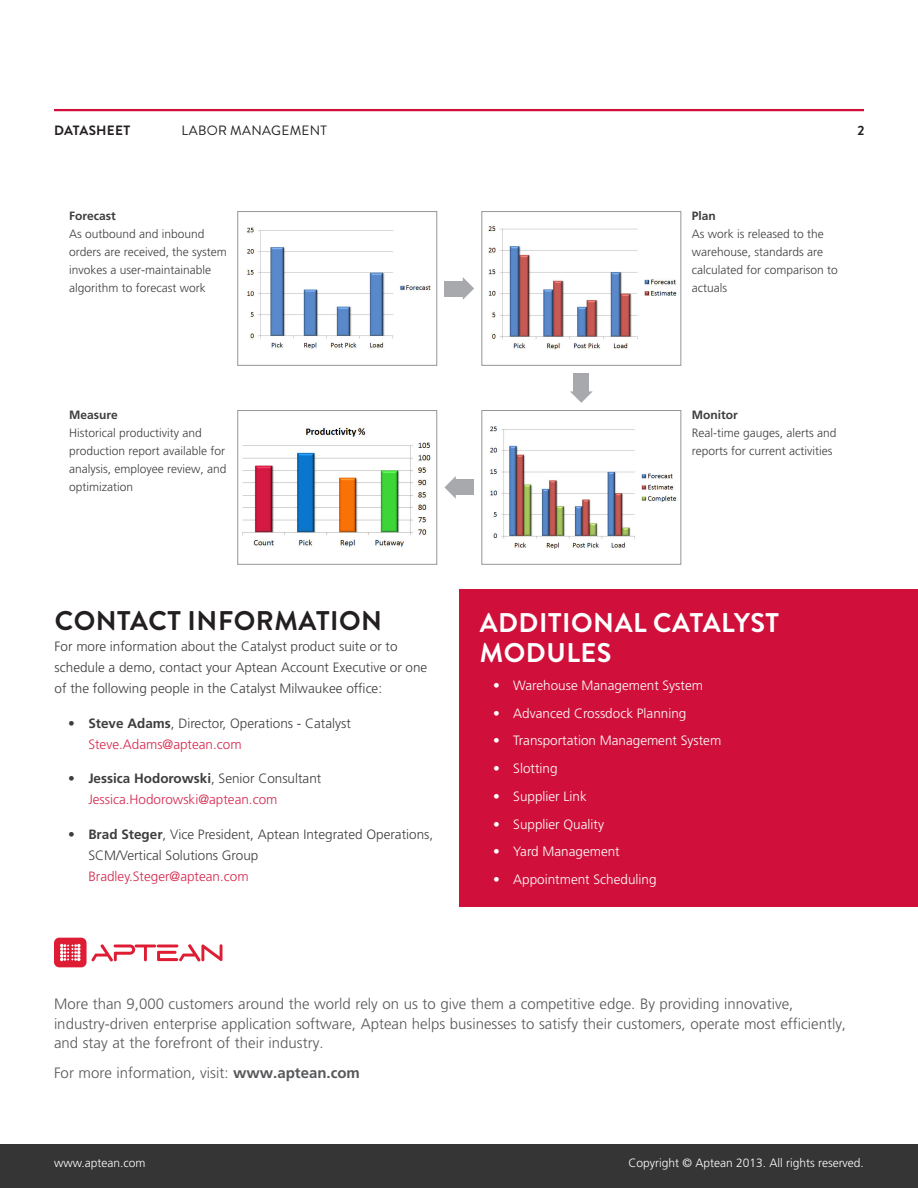
<style>
.page{position:relative;width:918px;height:1188px;background:#fff}
.page>*{position:absolute;margin:0;border:0;box-sizing:border-box;transform-origin:0 0}
.t1{font:700 27px/30px "Brandon Grotesque";letter-spacing:.02em;color:#fff}
.t2{font:700 27px "Brandon Grotesque";letter-spacing:.02em;color:#231f20}
.WP11_Normal_Numberin{font:300 15px/19.5px "Frutiger LT Std";color:#57585a}
.Bullet{font:300 13.5px/21px "Frutiger LT Std";color:#3e3e3f}
.Bullet-2{font:300 13.5px "Frutiger LT Std";color:#fff}
.Bullet-3{font:300 13.5px/21px "Frutiger LT Std";color:#d5284e}
.t3{font:13.5px "Brandon Grotesque";letter-spacing:.02em;color:#231f20}
.t4{font:700 13.5px "Brandon Grotesque";letter-spacing:.02em;color:#231f20}
.t5{font:300 12px/18px "Frutiger LT Std";color:#3e3e3f}
.t6{font:300 12px "Frutiger LT Std";color:#fff}
.s1{font-weight:700}
.s2{color:#d5284e}
.s3{font-weight:700;color:#3e3e3f}
.s4{color:#3e3e3f}
</style>
<div class="page">
<div style="left:0;top:1144px;width:918px;height:44px;background:#363536"></div>
<hr style="left:54px;top:109px;width:810px;height:2px;background:#d0103a">
<div style="left:54px;top:938px;width:33px;height:29px;background:#de1d34;border-radius:5px"></div>
<svg style="left:60px;top:944px;width:21px;height:17px"></svg>
<svg style="left:91px;top:944px;width:131px;height:17px"></svg>
<div style="left:459px;top:589px;width:459px;height:318px;background:#d0103a"></div>
<img style="left:247px;top:227px;width:184px;height:122px">
<div style="left:237px;top:211px;width:200px;height:155px;border:1px solid #939598"></div>
<img style="left:488px;top:226px;width:189px;height:124px">
<div style="left:481px;top:211px;width:200px;height:155px;border:1px solid #939598"></div>
<img style="left:242px;top:427px;width:189px;height:120px">
<div style="left:237px;top:410px;width:200px;height:155px;border:1px solid #939598"></div>
<img style="left:489px;top:426px;width:188px;height:123px">
<div style="left:481px;top:410px;width:200px;height:155px;border:1px solid #939598"></div>
<div style="left:444px;top:281px;width:21px;height:15px;background:#a8a9ad"></div>
<svg style="left:463px;top:277px;width:11px;height:23px"></svg>
<div style="left:454px;top:480px;width:20px;height:15px;background:#a8a9ad"></div>
<svg style="left:444px;top:476px;width:12px;height:23px"></svg>
<div style="left:574px;top:373px;width:15px;height:20px;background:#a8a9ad"></div>
<svg style="left:570px;top:391px;width:23px;height:12px"></svg>
<p class="t4" style="left:54px;top:121px;width:78px">DATASHEET</p>
<p class="t3" style="left:182px;top:121px;width:147px">LABOR MANAGEMENT</p>
<p class="t4" style="left:858px;top:121px;width:8px">2</p>
<p class="t5" style="left:69px;top:207px;width:159px"><span class="s1">Forecast<br></span>As outbound and inbound orders are received, the system invokes a user-maintainable algorithm to forecast work</p>
<p class="t5" style="left:692px;top:207px;width:148px"><span class="s1">Plan<br></span>As work is released to the warehouse, standards are calculated for comparison to actuals</p>
<p class="t5" style="left:69px;top:406px;width:159px"><span class="s1">Measure<br></span>Historical productivity and production report available for analysis, employee review, and optimization</p>
<p class="t5" style="left:692px;top:406px;width:146px"><span class="s1">Monitor<br></span>Real-time gauges, alerts and reports for current activities</p>
<p class="t2" style="left:55px;top:602px;width:329px">CONTACT INFORMATION</p>
<p class="Bullet" style="left:55px;top:636px;width:374px">For more information about the Catalyst product suite or to schedule a demo, contact your Aptean Account Executive or one of the following people in the Catalyst Milwaukee office:</p>
<p class="Bullet" style="left:88px;top:713px;width:264px;text-indent:-20px"><span class="s1">• Steve Adams</span>, Director, Operations - Catalyst<br><span class="s2">Steve.Adams@aptean.com</span></p>
<p class="Bullet-3" style="left:88px;top:768px;width:235px;text-indent:-20px"><span class="s3">• Jessica Hodorowski</span><span class="s4">, Senior Consultant<br></span>Jessica.Hodorowski@aptean.com</p>
<p class="Bullet" style="left:88px;top:824px;width:346px;text-indent:-20px"><span class="s1">• Brad Steger</span>, Vice President, Aptean Integrated Operations,<br>SCM/Vertical Solutions Group<br><span class="s2">Bradley.Steger@aptean.com</span></p>
<p class="t1" style="left:480px;top:608px;width:301px">ADDITIONAL CATALYST<br>MODULES</p>
<p class="Bullet-2" style="left:493px;top:677px;width:212px">• Warehouse Management System</p>
<p class="Bullet-2" style="left:493px;top:705px;width:195px">• Advanced Crossdock Planning</p>
<p class="Bullet-2" style="left:493px;top:733px;width:230px">• Transportation Management System</p>
<p class="Bullet-2" style="left:493px;top:761px;width:66px">• Slotting</p>
<p class="Bullet-2" style="left:493px;top:788px;width:95px">• Supplier Link</p>
<p class="Bullet-2" style="left:493px;top:816px;width:112px">• Supplier Quality</p>
<p class="Bullet-2" style="left:493px;top:844px;width:128px">• Yard Management</p>
<p class="Bullet-2" style="left:493px;top:872px;width:165px">• Appointment Scheduling</p>
<p class="WP11_Normal_Numberin" style="left:54px;top:995px;width:794px">More than 9,000 customers around the world rely on us to give them a competitive edge. By providing innovative, industry-driven enterprise application software, Aptean helps businesses to satisfy their customers, operate most efficiently, and stay at the forefront of their industry.</p>
<p class="WP11_Normal_Numberin" style="left:54px;top:1063px;width:307px">For more information, visit: <span class="s1">www.aptean.com</span></p>
<p class="t6" style="left:54px;top:1156px;width:93px">www.aptean.com</p>
<p class="t6" style="left:629px;top:1156px;width:237px">Copyright © Aptean 2013. All rights reserved.</p>
</div>
